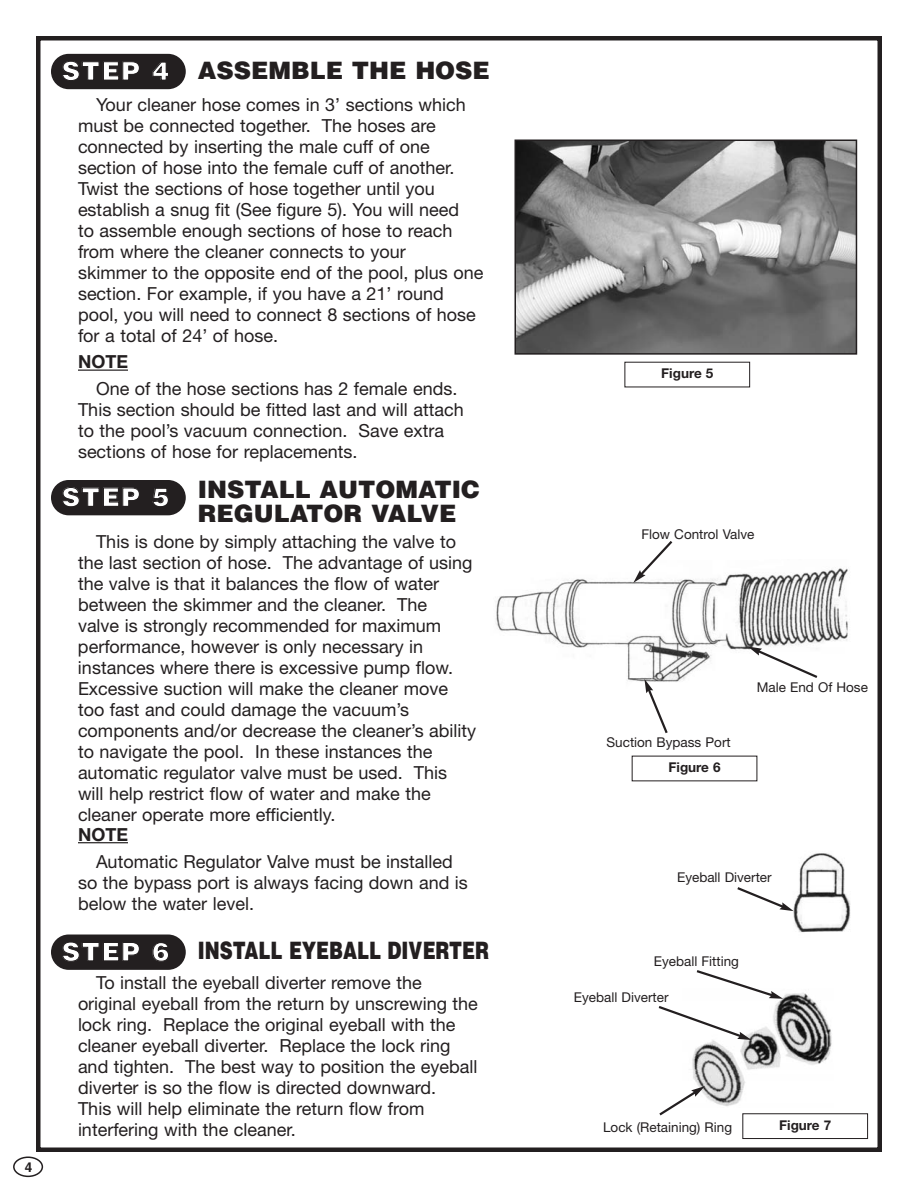
<style>
.page{position:relative;width:918px;height:1188px;background:#fff}
.page>*{position:absolute;margin:0;border:0;box-sizing:border-box;transform-origin:0 0}
.t1{font:900 25.5px "Helvetica";letter-spacing:.055em;color:#fff}
.t2{font:900 24px/24px "Helvetica";color:#231f20}
.t3{font:900 24px "Helvetica";color:#231f20;scale:.75 1}
.t4{font:18px/21px "Helvetica Neue";color:#231f20}
.t5{font:700 18px "Helvetica Neue";color:#231f20}
.t6{font:13.5px "Helvetica Neue";color:#231f20}
.t7{font:700 13.5px "Helvetica Neue";color:#231f20}
.t8{font:700 13.5px "Helvetica";color:#231f20}
</style>
<div class="page">
<div style="left:36px;top:36px;width:846px;height:1116px;border:4px solid #231f20"></div>
<svg style="left:13px;top:1156px;width:30px;height:21px"></svg>
<div style="left:51px;top:54px;width:135px;height:35px;background:#231f20;border-radius:18px"></div>
<hr style="left:78px;top:370px;width:50px;height:1px;background:#231f20">
<img style="left:517px;top:143px;width:337px;height:209px">
<div style="left:514px;top:140px;width:343px;height:215px;border:2px solid #231f20"></div>
<div style="left:51px;top:480px;width:135px;height:35px;background:#231f20;border-radius:18px"></div>
<hr style="left:78px;top:842px;width:50px;height:1px;background:#231f20">
<div style="left:51px;top:935px;width:135px;height:35px;background:#231f20;border-radius:18px"></div>
<img style="left:793px;top:853px;width:58px;height:80px">
<svg style="left:737px;top:885px;width:57px;height:26px"></svg>
<img style="left:692px;top:993px;width:140px;height:113px">
<svg style="left:659px;top:1086px;width:46px;height:30px"></svg>
<svg style="left:658px;top:970px;width:125px;height:70px"></svg>
<div style="left:742px;top:1113px;width:126px;height:26px;border:1px solid #231f20"></div>
<img style="left:496px;top:568px;width:352px;height:114px">
<svg style="left:644px;top:679px;width:26px;height:55px"></svg>
<svg style="left:748px;top:647px;width:72px;height:33px"></svg>
<svg style="left:633px;top:541px;width:42px;height:42px"></svg>
<p class="t8" style="left:25px;top:1161px;width:9px">4</p>
<h2 class="t2" style="left:198px;top:59px;width:294px">ASSEMBLE THE HOSE</h2>
<h1 class="t1" style="left:62px;top:56px;width:109px">STEP 4</h1>
<p class="t4" style="left:78px;top:94px;width:407px;text-indent:18px">Your cleaner hose comes in 3’ sections which must be connected together. The hoses are connected by inserting the male cuff of one section of hose into the female cuff of another.<br>Twist the sections of hose together until you establish a snug fit (See figure 5). You will need<br>to assemble enough sections of hose to reach from where the cleaner connects to your<br>skimmer to the opposite end of the pool, plus one section. For example, if you have a 21’ round pool, you will need to connect 8 sections of hose for a total of 24’ of hose.</p>
<p class="t5" style="left:78px;top:351px;width:52px">NOTE</p>
<p class="t4" style="left:78px;top:378px;width:387px;text-indent:18px">One of the hose sections has 2 female ends.<br>This section should be fitted last and will attach to the pool’s vacuum connection. Save extra sections of hose for replacements.</p>
<h1 class="t1" style="left:62px;top:483px;width:109px">STEP 5</h1>
<p class="t4" style="left:78px;top:531px;width:400px;text-indent:18px">This is done by simply attaching the valve to the last section of hose. The advantage of using the valve is that it balances the flow of water between the skimmer and the cleaner. The<br>valve is strongly recommended for maximum performance, however is only necessary in instances where there is excessive pump flow.<br>Excessive suction will make the cleaner move too fast and could damage the vacuum’s components and/or decrease the cleaner’s ability to navigate the pool. In these instances the automatic regulator valve must be used. This will help restrict flow of water and make the cleaner operate more efficiently.</p>
<h2 class="t2" style="left:198px;top:477px;width:284px">INSTALL AUTOMATIC<br>REGULATOR VALVE</h2>
<p class="t5" style="left:78px;top:823px;width:52px">NOTE</p>
<p class="t4" style="left:78px;top:851px;width:391px;text-indent:18px">Automatic Regulator Valve must be installed so the bypass port is always facing down and is below the water level.</p>
<h1 class="t1" style="left:62px;top:937px;width:109px">STEP 6</h1>
<p class="t4" style="left:78px;top:972px;width:401px;text-indent:18px">To install the eyeball diverter remove the original eyeball from the return by unscrewing the lock ring. Replace the original eyeball with the cleaner eyeball diverter. Replace the lock ring and tighten. The best way to position the eyeball diverter is so the flow is directed downward.<br>This will help eliminate the return flow from interfering with the cleaner.</p>
<h2 class="t3" style="left:198px;top:937px;width:390px">INSTALL EYEBALL DIVERTER</h2>
<p class="t7" style="left:661px;top:365px;width:54px">Figure 5</p>
<p class="t6" style="left:641px;top:526px;width:114px">Flow Control Valve</p>
<p class="t6" style="left:606px;top:735px;width:126px">Suction Bypass Port</p>
<p class="t7" style="left:669px;top:759px;width:54px">Figure 6</p>
<p class="t6" style="left:757px;top:679px;width:113px">Male End Of Hose</p>
<p class="t6" style="left:677px;top:869px;width:96px">Eyeball Diverter</p>
<p class="t6" style="left:654px;top:953px;width:87px">Eyeball Fitting</p>
<p class="t6" style="left:574px;top:989px;width:96px">Eyeball Diverter</p>
<p class="t6" style="left:603px;top:1120px;width:131px">Lock (Retaining) Ring</p>
<p class="t7" style="left:779px;top:1117px;width:54px">Figure 7</p>
</div>
